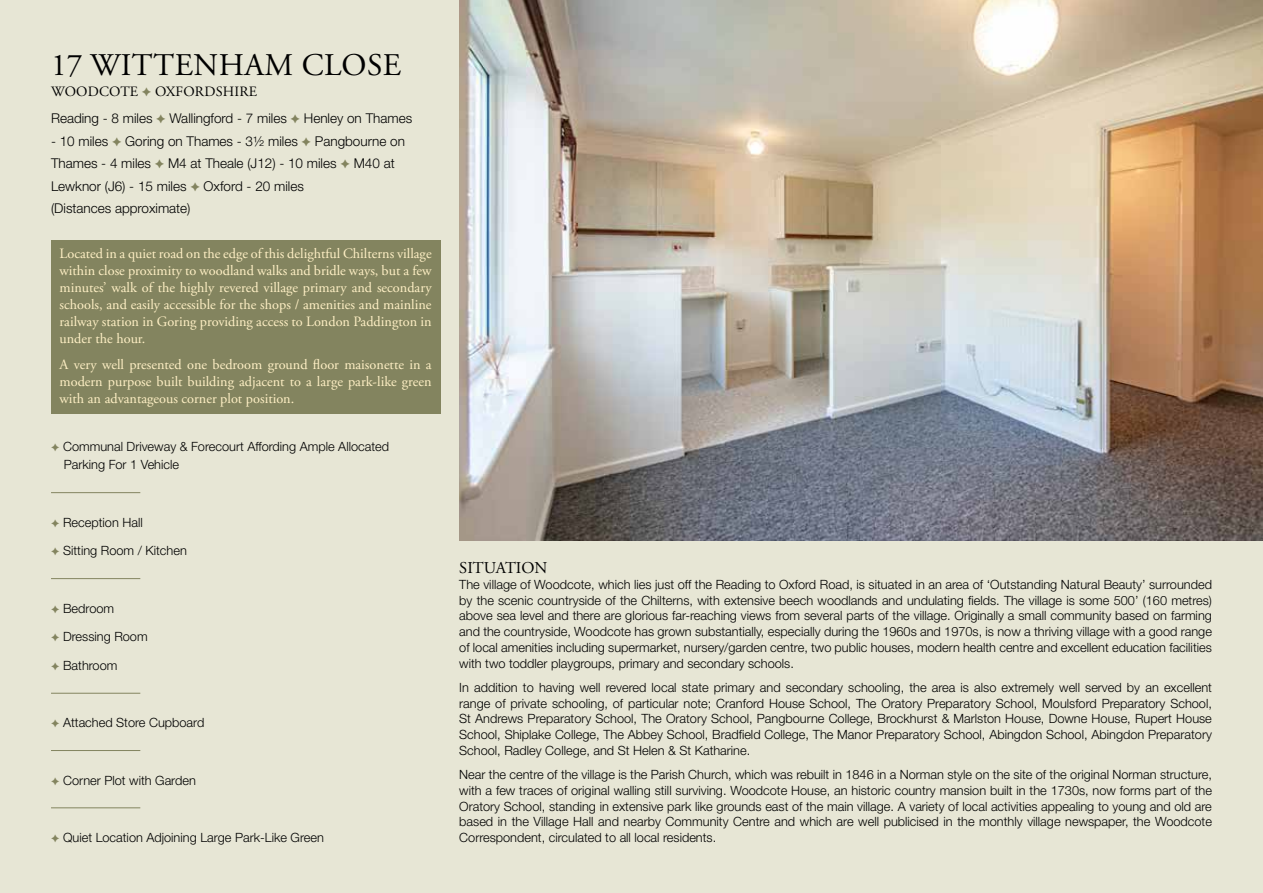
<style>
.page{position:relative;width:1263px;height:893px;background:#e7e6d5}
.page>*{position:absolute;margin:0;border:0;box-sizing:border-box;transform-origin:0 0}
.t1{font:31.5px "Adobe Garamond Pro";letter-spacing:.015em;color:#000}
.t2{font:16.5px "Adobe Garamond Pro";color:#000}
.t3{font:14.25px/17.1px "Adobe Garamond Pro";color:#fff0c5;text-align:justify}
.t4{font:14.25px "Adobe Garamond Pro";letter-spacing:.015em;color:#000}
.t5{font:300 13.5px "Helvetica Neue LT Std";color:#000}
.t6{font:300 12.75px/15.8px "Helvetica Neue LT Std";color:#000;text-align:justify}
.s1{color:#83845f}
</style>
<div class="page">
<img style="left:459px;top:0;width:804px;height:540px">
<div style="left:51px;top:240px;width:389px;height:174px;background:#83845f"></div>
<hr style="left:51px;top:492px;width:89px;height:1px;background:#83845f">
<hr style="left:51px;top:578px;width:89px;height:1px;background:#83845f">
<hr style="left:51px;top:693px;width:89px;height:1px;background:#83845f">
<hr style="left:51px;top:750px;width:89px;height:1px;background:#83845f">
<hr style="left:51px;top:807px;width:89px;height:1px;background:#83845f">
<h1 class="t1" style="left:51px;top:46px;width:352px">17 WITTENHAM CLOSE</h1>
<p class="t4" style="left:51px;top:83px;width:208px">WOODCOTE OXFORDSHIRE</p>
<p class="t5" style="left:51px;top:110px;width:103px">Reading - 8 miles</p>
<p class="t5" style="left:170px;top:110px;width:119px">Wallingford - 7 miles</p>
<p class="t5" style="left:304px;top:110px;width:110px">Henley on Thames</p>
<p class="t5" style="left:51px;top:133px;width:59px">- 10 miles</p>
<p class="t5" style="left:125px;top:132px;width:174px">Goring on Thames - 3½ miles</p>
<p class="t5" style="left:315px;top:132px;width:92px">Pangbourne on</p>
<p class="t5" style="left:51px;top:155px;width:102px">Thames - 4 miles</p>
<p class="t5" style="left:168px;top:155px;width:170px">M4 at Theale (J12) - 10 miles</p>
<p class="t5" style="left:354px;top:155px;width:43px">M40 at</p>
<p class="t5" style="left:51px;top:178px;width:137px">Lewknor (J6) - 15 miles</p>
<p class="t5" style="left:204px;top:177px;width:102px">Oxford - 20 miles</p>
<p class="t5" style="left:51px;top:200px;width:141px">(Distances approximate)</p>
<p class="t3" style="left:60px;top:245px;width:374px">Located in a quiet road on the edge of this delightful Chilterns village within close proximity to woodland walks and bridle ways, but a few minutes’ walk of the highly revered village primary and secondary schools, and easily accessible for the shops / amenities and mainline railway station in Goring providing access to London Paddington in under the hour.</p>
<p class="t3" style="left:60px;top:356px;width:374px">A very well presented one bedroom ground floor maisonette in a modern purpose built building adjacent to a large park-like green with an advantageous corner plot position.</p>
<p class="t6" style="left:64px;top:437px;width:327px;line-height:18.5px;text-indent:-13px"><span class="s1">✦</span> Communal Driveway &amp; Forecourt Affording Ample Allocated<br>Parking For 1 Vehicle</p>
<p class="t6" style="left:51px;top:514px;width:93px"><span class="s1">✦</span> Reception Hall</p>
<p class="t6" style="left:51px;top:543px;width:137px"><span class="s1">✦</span> Sitting Room / Kitchen</p>
<p class="t6" style="left:51px;top:600px;width:65px"><span class="s1">✦</span> Bedroom</p>
<p class="t6" style="left:51px;top:629px;width:98px"><span class="s1">✦</span> Dressing Room</p>
<p class="t6" style="left:51px;top:657px;width:68px"><span class="s1">✦</span> Bathroom</p>
<p class="t6" style="left:51px;top:715px;width:155px"><span class="s1">✦</span> Attached Store Cupboard</p>
<p class="t6" style="left:51px;top:772px;width:146px"><span class="s1">✦</span> Corner Plot with Garden</p>
<p class="t6" style="left:51px;top:829px;width:274px"><span class="s1">✦</span> Quiet Location Adjoining Large Park-Like Green</p>
<p class="t2" style="left:459px;top:558px;width:90px">SITUATION</p>
<p class="t6" style="left:459px;top:576px;width:754px">The village of Woodcote, which lies just off the Reading to Oxford Road, is situated in an area of ‘Outstanding Natural Beauty’ surrounded by the scenic countryside of the Chilterns, with extensive beech woodlands and undulating fields. The village is some 500’ (160 metres) above sea level and there are glorious far-reaching views from several parts of the village. Originally a small community based on farming and the countryside, Woodcote has grown substantially, especially during the 1960s and 1970s, is now a thriving village with a good range of local amenities including supermarket, nursery/garden centre, two public houses, modern health centre and excellent education facilities with two toddler playgroups, primary and secondary schools.</p>
<p class="t6" style="left:459px;top:679px;width:754px">In addition to having well revered local state primary and secondary schooling, the area is also extremely well served by an excellent range of private schooling, of particular note; Cranford House School, The Oratory Preparatory School, Moulsford Preparatory School, St Andrews Preparatory School, The Oratory School, Pangbourne College, Brockhurst &amp; Marlston House, Downe House, Rupert House School, Shiplake College, The Abbey School, Bradfield College, The Manor Preparatory School, Abingdon School, Abingdon Preparatory School, Radley College, and St Helen &amp; St Katharine.</p>
<p class="t6" style="left:459px;top:766px;width:754px">Near the centre of the village is the Parish Church, which was rebuilt in 1846 in a Norman style on the site of the original Norman structure, with a few traces of original walling still surviving. Woodcote House, an historic country mansion built in the 1730s, now forms part of the Oratory School, standing in extensive park like grounds east of the main village. A variety of local activities appealing to young and old are based in the Village Hall and nearby Community Centre and which are well publicised in the monthly village newspaper, the Woodcote Correspondent, circulated to all local residents.</p>
</div>
